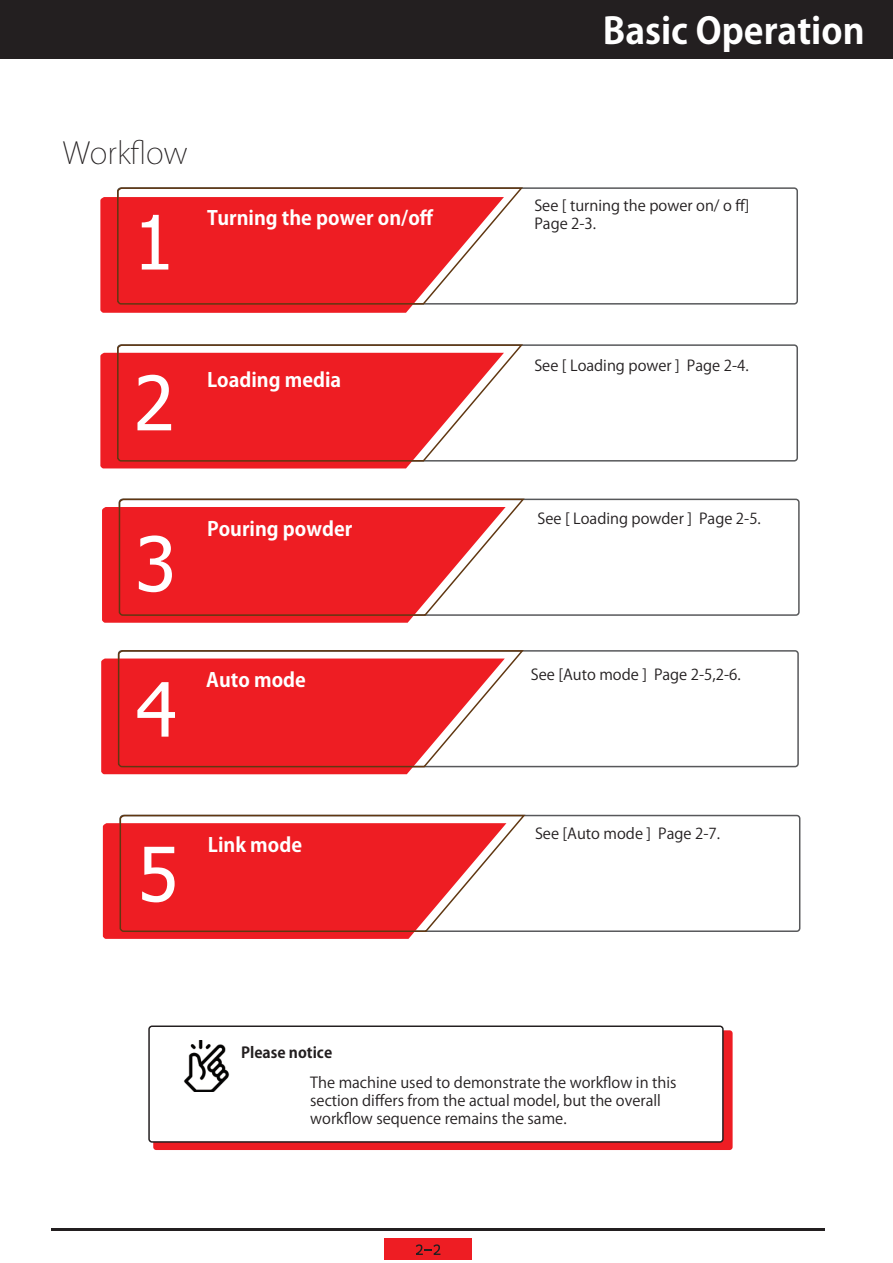
<style>
.page{position:relative;width:893px;height:1263px;background:#fff}
.page>*{position:absolute;margin:0;border:0;box-sizing:border-box;transform-origin:0 0}
.t1{font:75px "Tahoma";color:#fff}
.t2{font:36px "Koz Go Pr 6 N Bold 90 msp RKSJ H";color:#fff}
.t3{font:30px "Koz Go Pr 6 N Extra Light 90 msp RKSJ H";color:#231f20}
.t4{font:19.5px "Koz Go Pr 6 N Bold 90 msp RKSJ H";color:#fff}
.t5{font:15px/18px "Koz Go Pr 6 N Regular 90 msp RKSJ H";color:#231f20}
.t6{font:15px "Koz Go Pr 6 N Bold 90 msp RKSJ H";color:#231f20}
</style>
<div class="page">
<div style="left:0;top:0;width:892px;height:59px;background:#231f20"></div>
<svg style="left:523px;top:187px;width:275px;height:118px"></svg>
<svg style="left:100px;top:197px;width:313px;height:116px;background:#ee242a"></svg>
<svg style="left:117px;top:187px;width:406px;height:118px;fill:#ee1d23"></svg>
<svg style="left:523px;top:344px;width:275px;height:118px"></svg>
<svg style="left:100px;top:353px;width:312px;height:116px;background:#ee292f"></svg>
<svg style="left:117px;top:344px;width:406px;height:118px;fill:#ee1d23"></svg>
<svg style="left:525px;top:499px;width:275px;height:117px"></svg>
<svg style="left:102px;top:507px;width:312px;height:116px;background:#ed2328"></svg>
<svg style="left:119px;top:499px;width:406px;height:117px;fill:#ee1d23"></svg>
<svg style="left:524px;top:650px;width:275px;height:117px"></svg>
<svg style="left:101px;top:659px;width:404px;height:115px;background:#eb3d41"></svg>
<svg style="left:118px;top:650px;width:406px;height:117px;fill:#ee1d23"></svg>
<hr style="left:51px;top:1228px;width:774px;height:3px;background:#231f20">
<svg style="left:525px;top:815px;width:275px;height:117px"></svg>
<svg style="left:103px;top:823px;width:312px;height:116px;background:#ec2025"></svg>
<svg style="left:120px;top:815px;width:405px;height:117px;fill:#ee1d23"></svg>
<div style="left:384px;top:1238px;width:87px;height:22px;background:#ee1d23"></div>
<svg style="left:416px;top:1244px;width:24px;height:11px"></svg>
<div style="left:153px;top:1030px;width:579px;height:120px;background:#ee1d23;border-radius:3px"></div>
<div style="left:148px;top:1026px;width:576px;height:117px;background:#fff"></div>
<img style="left:181px;top:1040px;width:51px;height:52px">
<h3 class="t3" style="left:63px;top:142px;width:126px">Workflow</h3>
<h1 class="t1" style="left:133px;top:195px;width:42px">1</h1>
<h3 class="t4" style="left:207px;top:210px;width:228px">Turning the power on/off</h3>
<h1 class="t1" style="left:133px;top:355px;width:42px">2</h1>
<h3 class="t4" style="left:207px;top:372px;width:136px">Loading media</h3>
<h1 class="t1" style="left:135px;top:516px;width:42px">3</h1>
<h3 class="t4" style="left:207px;top:521px;width:147px">Pouring powder</h3>
<h1 class="t1" style="left:136px;top:662px;width:42px">4</h1>
<h3 class="t4" style="left:206px;top:673px;width:101px">Auto mode</h3>
<h1 class="t1" style="left:138px;top:826px;width:42px">5</h1>
<h3 class="t4" style="left:208px;top:837px;width:96px">Link mode</h3>
<h2 class="t2" style="left:603px;top:17px;width:263px">Basic Operation</h2>
<p class="t5" style="left:534px;top:198px;width:217px">See [ turning the power on/ o ff]<br>Page 2-3.</p>
<p class="t5" style="left:534px;top:358px;width:216px">See [ Loading power ] Page 2-4.</p>
<p class="t5" style="left:537px;top:511px;width:225px">See [ Loading powder ] Page 2-5.</p>
<p class="t5" style="left:531px;top:667px;width:211px">See [Auto mode ] Page 2-5,2-6.</p>
<p class="t5" style="left:535px;top:827px;width:186px">See [Auto mode ] Page 2-7.</p>
<p class="t6" style="left:241px;top:1047px;width:93px">Please notice</p>
<p class="t5" style="left:310px;top:1076px;width:368px">The machine used to demonstrate the workflow in this section differs from the actual model, but the overall workflow sequence remains the same.</p>
</div>
